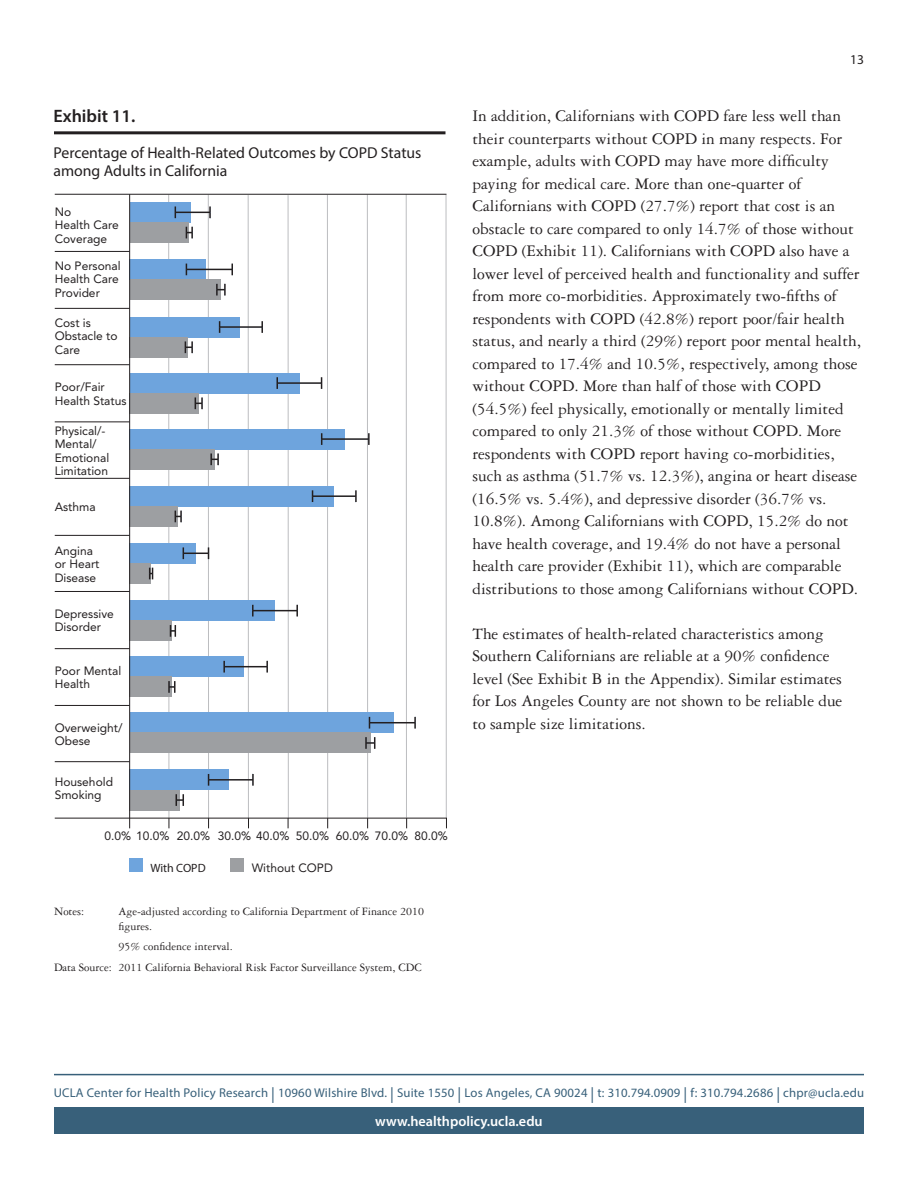
<style>
.page{position:relative;width:918px;height:1188px;background:#fff}
.page>*{position:absolute;margin:0;border:0;box-sizing:border-box;transform-origin:0 0}
.t1{font:600 18px "Myriad Pro";color:#231f20}
.Text{font:17.25px/22.5px "Garamond Three";color:#231f20}
.Exhibit_Title{font:15.75px "Myriad Pro";color:#231f20}
.t2{font:600 14.25px "Myriad Pro";color:#fff}
.t3{font:13.5px "Myriad Pro";color:#231f20}
.t4{font:12.75px "Myriad Pro";letter-spacing:.015em;color:#38607a}
.t5{font:12px/13.5px "Avenir";color:#231f20}
.Exhibit_Notes{font:12px/14.2px "Garamond Three";color:#231f20}
.t6{font:12px "Myriad Pro";color:#231f20}
.s1{font-size:15.75px}
</style>
<div class="page">
<div style="left:54px;top:1107px;width:810px;height:27px;background:#38607a"></div>
<hr style="left:54px;top:1074px;width:810px;height:1px;background:#38607a">
<hr style="left:446px;top:195px;width:1px;height:623px;background:#bcbdc0">
<hr style="left:248px;top:195px;width:1px;height:623px;background:#bcbdc0">
<hr style="left:288px;top:195px;width:1px;height:624px;background:#bcbdc0">
<hr style="left:327px;top:195px;width:1px;height:623px;background:#bcbdc0">
<hr style="left:367px;top:194px;width:1px;height:624px;background:#bcbdc0">
<hr style="left:406px;top:194px;width:1px;height:624px;background:#bcbdc0">
<hr style="left:208px;top:195px;width:1px;height:623px;background:#bcbdc0">
<hr style="left:168px;top:195px;width:1px;height:623px;background:#bcbdc0">
<hr style="left:55px;top:194px;width:391px;height:1px;background:#231f20">
<div style="left:130px;top:202px;width:60px;height:20px;background:#6ea4dd"></div>
<svg style="left:209px;top:206px;width:2px;height:12px"></svg>
<hr style="left:175px;top:212px;width:35px;height:1px;background:#231f20">
<div style="left:130px;top:222px;width:58px;height:21px;background:#9d9fa2"></div>
<svg style="left:186px;top:227px;width:7px;height:11px"></svg>
<div style="left:130px;top:259px;width:76px;height:21px;background:#6ea4dd"></div>
<svg style="left:231px;top:264px;width:2px;height:11px"></svg>
<hr style="left:186px;top:269px;width:46px;height:1px;background:#231f20">
<div style="left:130px;top:280px;width:90px;height:20px;background:#9d9fa2"></div>
<svg style="left:216px;top:284px;width:10px;height:12px"></svg>
<div style="left:130px;top:317px;width:109px;height:20px;background:#6ea4dd"></div>
<svg style="left:219px;top:321px;width:1px;height:12px"></svg>
<svg style="left:261px;top:321px;width:2px;height:12px"></svg>
<hr style="left:220px;top:326px;width:42px;height:2px;background:#231f20">
<div style="left:130px;top:337px;width:58px;height:20px;background:#9d9fa2"></div>
<svg style="left:185px;top:341px;width:8px;height:12px"></svg>
<div style="left:130px;top:373px;width:169px;height:20px;background:#6ea4dd"></div>
<svg style="left:276px;top:377px;width:2px;height:12px"></svg>
<hr style="left:277px;top:382px;width:45px;height:2px;background:#231f20">
<div style="left:130px;top:393px;width:69px;height:20px;background:#9d9fa2"></div>
<svg style="left:195px;top:397px;width:8px;height:12px"></svg>
<div style="left:130px;top:429px;width:215px;height:20px;background:#6ea4dd"></div>
<svg style="left:321px;top:433px;width:1px;height:12px"></svg>
<svg style="left:368px;top:433px;width:2px;height:12px"></svg>
<hr style="left:322px;top:438px;width:47px;height:2px;background:#231f20">
<div style="left:130px;top:449px;width:85px;height:20px;background:#9d9fa2"></div>
<svg style="left:210px;top:453px;width:9px;height:12px"></svg>
<div style="left:130px;top:486px;width:204px;height:20px;background:#6ea4dd"></div>
<svg style="left:312px;top:490px;width:1px;height:12px"></svg>
<svg style="left:355px;top:490px;width:2px;height:12px"></svg>
<hr style="left:313px;top:495px;width:43px;height:2px;background:#231f20">
<div style="left:130px;top:506px;width:48px;height:21px;background:#9d9fa2"></div>
<svg style="left:175px;top:511px;width:7px;height:11px"></svg>
<div style="left:130px;top:543px;width:66px;height:20px;background:#6ea4dd"></div>
<svg style="left:183px;top:547px;width:26px;height:12px"></svg>
<div style="left:130px;top:563px;width:21px;height:21px;background:#9d9fa2"></div>
<svg style="left:149px;top:568px;width:4px;height:11px"></svg>
<div style="left:130px;top:601px;width:145px;height:20px;background:#6ea4dd"></div>
<svg style="left:252px;top:605px;width:2px;height:11px"></svg>
<svg style="left:296px;top:605px;width:2px;height:11px"></svg>
<hr style="left:253px;top:610px;width:44px;height:1px;background:#231f20">
<div style="left:130px;top:621px;width:42px;height:20px;background:#9d9fa2"></div>
<svg style="left:170px;top:625px;width:6px;height:12px"></svg>
<div style="left:130px;top:657px;width:114px;height:20px;background:#6ea4dd"></div>
<svg style="left:223px;top:661px;width:2px;height:12px"></svg>
<svg style="left:266px;top:661px;width:2px;height:12px"></svg>
<hr style="left:224px;top:666px;width:43px;height:1px;background:#231f20">
<div style="left:130px;top:677px;width:42px;height:20px;background:#9d9fa2"></div>
<svg style="left:168px;top:681px;width:8px;height:12px"></svg>
<div style="left:130px;top:713px;width:263px;height:20px;background:#6ea4dd"></div>
<svg style="left:414px;top:717px;width:2px;height:12px"></svg>
<hr style="left:369px;top:722px;width:46px;height:1px;background:#231f20">
<div style="left:130px;top:733px;width:240px;height:20px;background:#9d9fa2"></div>
<svg style="left:365px;top:737px;width:10px;height:12px"></svg>
<div style="left:130px;top:770px;width:99px;height:20px;background:#6ea4dd"></div>
<svg style="left:208px;top:774px;width:1px;height:12px"></svg>
<svg style="left:252px;top:774px;width:2px;height:12px"></svg>
<hr style="left:209px;top:779px;width:44px;height:2px;background:#231f20">
<div style="left:130px;top:790px;width:50px;height:20px;background:#9d9fa2"></div>
<svg style="left:176px;top:794px;width:8px;height:12px"></svg>
<svg style="left:54px;top:817px;width:393px;height:12px"></svg>
<hr style="left:129px;top:194px;width:1px;height:634px;background:#231f20">
<hr style="left:55px;top:251px;width:75px;height:1px;background:#231f20">
<hr style="left:55px;top:308px;width:75px;height:1px;background:#231f20">
<hr style="left:55px;top:364px;width:75px;height:1px;background:#231f20">
<hr style="left:55px;top:421px;width:75px;height:1px;background:#231f20">
<hr style="left:55px;top:478px;width:75px;height:1px;background:#231f20">
<hr style="left:55px;top:535px;width:75px;height:1px;background:#231f20">
<hr style="left:55px;top:591px;width:75px;height:1px;background:#231f20">
<hr style="left:55px;top:648px;width:75px;height:1px;background:#231f20">
<hr style="left:55px;top:705px;width:75px;height:1px;background:#231f20">
<hr style="left:55px;top:761px;width:75px;height:1px;background:#231f20">
<div style="left:129px;top:858px;width:14px;height:14px;background:#6ea4dd"></div>
<div style="left:231px;top:858px;width:13px;height:14px;background:#9d9fa2"></div>
<hr style="left:54px;top:131px;width:392px;height:3px;background:#231f20">
<p class="t1" style="left:54px;top:104px;width:83px">Exhibit 11.</p>
<p class="Exhibit_Title" style="left:54px;top:143px;width:369px">Percentage of Health-Related Outcomes by COPD Status</p>
<p class="Exhibit_Title" style="left:54px;top:161px;width:175px">among Adults in California</p>
<p class="t5" style="left:55px;top:205px;width:66px">No<br>Health Care<br>Coverage</p>
<p class="t5" style="left:55px;top:259px;width:67px">No Personal<br>Health Care<br>Provider</p>
<p class="t5" style="left:55px;top:316px;width:64px">Cost is<br>Obstacle to<br>Care</p>
<p class="t5" style="left:55px;top:380px;width:73px">Poor/Fair<br>Health Status</p>
<p class="t5" style="left:55px;top:424px;width:56px">Physical/-<br>Mental/<br>Emotional<br>Limitation</p>
<p class="t5" style="left:55px;top:500px;width:42px">Asthma</p>
<p class="t5" style="left:55px;top:544px;width:46px">Angina or Heart<br>Disease</p>
<p class="t5" style="left:55px;top:607px;width:61px">Depressive<br>Disorder</p>
<p class="t5" style="left:55px;top:664px;width:68px">Poor Mental<br>Health</p>
<p class="t5" style="left:55px;top:721px;width:69px">Overweight/<br>Obese</p>
<p class="t5" style="left:55px;top:775px;width:60px">Household<br>Smoking</p>
<p class="t5" style="left:104px;top:829px;width:345px">0.0% 10.0% 20.0% 30.0% 40.0% 50.0% 60.0% 70.0% 80.0%</p>
<p class="t6" style="left:150px;top:860px;width:57px">With COPD</p>
<p class="t5" style="left:252px;top:861px;width:83px">Without COPD</p>
<p class="Exhibit_Notes" style="left:54px;top:905px;width:32px">Notes:</p>
<p class="Exhibit_Notes" style="left:118px;top:905px;width:307px">Age-adjusted according to California Department of Finance 2010 figures.</p>
<p class="Exhibit_Notes" style="left:118px;top:940px;width:116px">95% confidence interval.</p>
<p class="Exhibit_Notes" style="left:54px;top:960px;width:369px">Data Source: 2011 California Behavioral Risk Factor Surveillance System, CDC</p>
<p class="t3" style="left:850px;top:51px;width:15px">13</p>
<p class="Text" style="left:472px;top:105px;width:390px">In addition, Californians with COPD fare less well than their counterparts without COPD in many respects. For example, adults with COPD may have more difficulty paying for medical care. More than one-quarter of Californians with COPD (27.7%) report that cost is an obstacle to care compared to only 14.7% of those without COPD (Exhibit 11). Californians with COPD also have a lower level of perceived health and functionality and suffer from more co-morbidities. Approximately two-fifths of respondents with COPD (42.8%) report poor/fair health status, and nearly a third (29%) report poor mental health, compared to 17.4% and 10.5%, respectively, among those without COPD. More than half of those with COPD (54.5%) feel physically, emotionally or mentally limited compared to only 21.3% of those without COPD. More respondents with COPD report having co-morbidities, such as asthma (51.7% vs. 12.3%), angina or heart disease (16.5% vs. 5.4%), and depressive disorder (36.7% vs.<br>10.8%). Among Californians with COPD, 15.2% do not have health coverage, and 19.4% do not have a personal health care provider (Exhibit 11), which are comparable distributions to those among Californians without COPD.</p>
<p class="Text" style="left:472px;top:622px;width:371px">The estimates of health-related characteristics among Southern Californians are reliable at a 90% confidence level (See Exhibit B in the Appendix). Similar estimates for Los Angeles County are not shown to be reliable due to sample size limitations.</p>
<p class="t4" style="left:54px;top:1085px;width:812px">UCLA Center for Health Policy Research <span class="s1">|</span> 10960 Wilshire Blvd. <span class="s1">|</span> Suite 1550 <span class="s1">|</span> Los Angeles, CA 90024 <span class="s1">|</span> t: 310.794.0909 <span class="s1">|</span> f: 310.794.2686 <span class="s1">|</span> chpr@ucla.edu</p>
<p class="t2" style="left:375px;top:1112px;width:169px">www.healthpolicy.ucla.edu</p>
</div>
